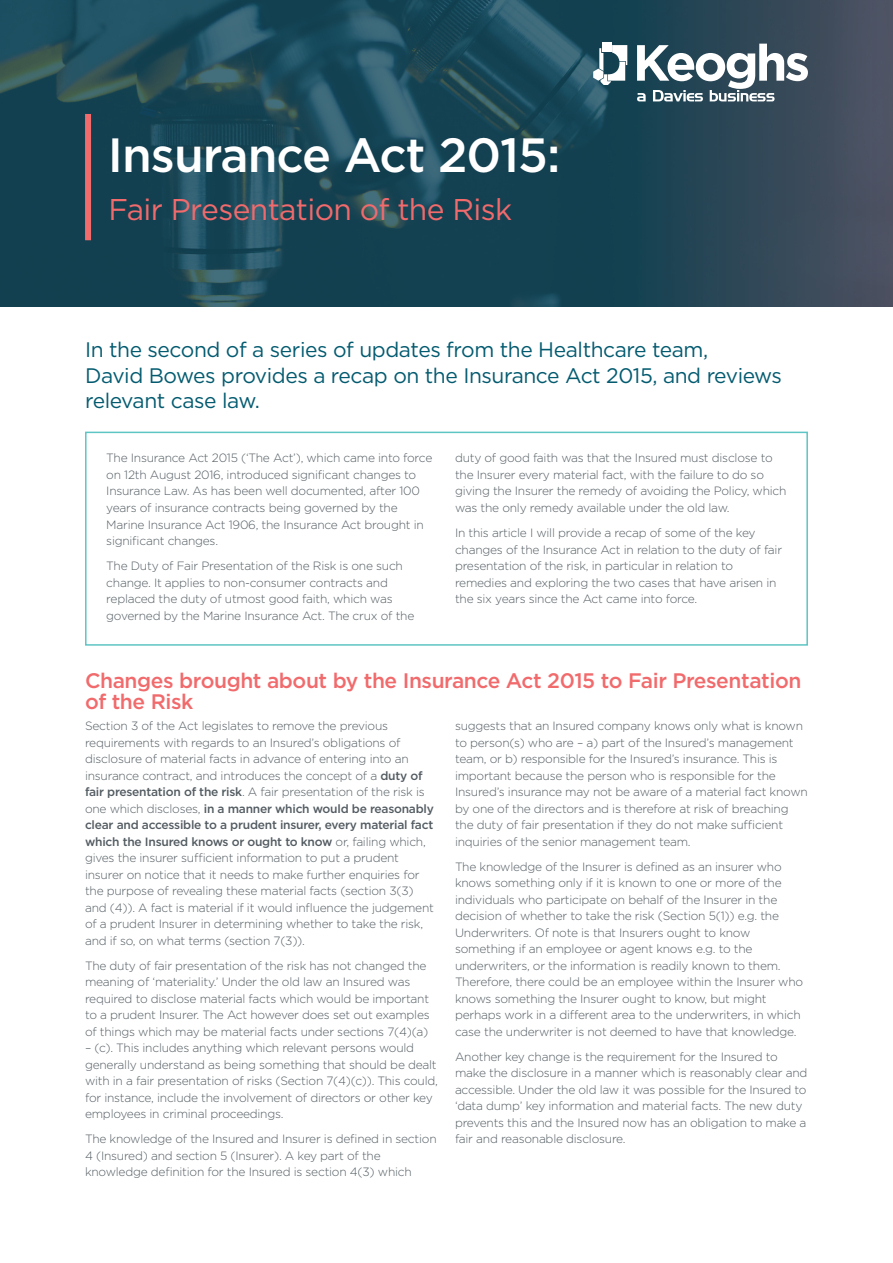
<style>
.page{position:relative;width:893px;height:1263px;background:#fff}
.page>*{position:absolute;margin:0;border:0;box-sizing:border-box;transform-origin:0 0}
.t1{font:500 48px "Gotham";letter-spacing:-.02em;color:#fff}
.t2{font:30px "Gotham";letter-spacing:-.02em;color:#f16a6c}
.t3{font:21px/25.5px "Gotham";letter-spacing:-.02em;color:#045b70}
.t4{font:500 21px/21px "Gotham";letter-spacing:-.02em;color:#f16a6c}
.t5{font:300 12px/16.5px "Gotham";letter-spacing:-.02em;color:#535c62}
.s1{font-weight:500}
</style>
<div class="page">
<svg style="left:0;top:0;width:893px;height:306px;background:#214857"></svg>
<div style="left:85px;top:432px;width:723px;height:214px;border:2px solid #5dc5c3"></div>
<svg style="left:593px;top:45px;width:34px;height:40px"></svg>
<div style="left:602px;top:43px;width:9px;height:9px;background:#fff"></div>
<svg style="left:637px;top:44px;width:171px;height:57px"></svg>
<div style="left:85px;top:114px;width:6px;height:126px;background:#f16a6c"></div>
<h1 class="t1" style="left:108px;top:124px;width:454px">Insurance Act 2015:</h1>
<h2 class="t2" style="left:109px;top:191px;width:405px">Fair Presentation of the Risk</h2>
<h3 class="t3" style="left:85px;top:336px;width:699px">In the second of a series of updates from the Healthcare team,<br>David Bowes provides a recap on the Insurance Act 2015, and reviews relevant case law.</h3>
<p class="t5" style="left:106px;top:450px;width:328px">The Insurance Act 2015 (‘The Act’), which came into force on 12th August 2016, introduced significant changes to Insurance Law. As has been well documented, after 100 years of insurance contracts being governed by the Marine Insurance Act 1906, the Insurance Act brought in significant changes.</p>
<p class="t5" style="left:106px;top:557px;width:310px">The Duty of Fair Presentation of the Risk is one such change. It applies to non-consumer contracts and replaced the duty of utmost good faith, which was governed by the Marine Insurance Act. The crux of the</p>
<p class="t5" style="left:455px;top:450px;width:333px">duty of good faith was that the Insured must disclose to the Insurer every material fact, with the failure to do so giving the Insurer the remedy of avoiding the Policy, which was the only remedy available under the old law.</p>
<p class="t5" style="left:455px;top:524px;width:329px">In this article I will provide a recap of some of the key changes of the Insurance Act in relation to the duty of fair presentation of the risk, in particular in relation to remedies and exploring the two cases that have arisen in the six years since the Act came into force.</p>
<h3 class="t4" style="left:85px;top:669px;width:718px">Changes brought about by the Insurance Act 2015 to Fair Presentation of the Risk</h3>
<p class="t5" style="left:85px;top:717px;width:350px">Section 3 of the Act legislates to remove the previous requirements with regards to an Insured’s obligations of disclosure of material facts in advance of entering into an insurance contract, and introduces the concept of a <span class="s1">duty of fair presentation of the risk</span>. A fair presentation of the risk is one which discloses, <span class="s1">in a manner which would be reasonably clear and accessible to a prudent insurer, every material fact which the Insured knows or ought to know</span> or, failing which, gives the insurer sufficient information to put a prudent insurer on notice that it needs to make further enquiries for the purpose of revealing these material facts (section 3(3) and (4)). A fact is material if it would influence the judgement of a prudent Insurer in determining whether to take the risk, and if so, on what terms (section 7(3)).</p>
<p class="t5" style="left:85px;top:957px;width:346px">The duty of fair presentation of the risk has not changed the meaning of ‘materiality.’ Under the old law an Insured was required to disclose material facts which would be important to a prudent Insurer. The Act however does set out examples of things which may be material facts under sections 7(4)(a)</p>
<p class="t5" style="left:85px;top:1039px;width:354px">– (c). This includes anything which relevant persons would generally understand as being something that should be dealt with in a fair presentation of risks (Section 7(4)(c)). This could, for instance, include the involvement of directors or other key employees in criminal proceedings.</p>
<p class="t5" style="left:85px;top:1131px;width:353px">The knowledge of the Insured and Insurer is defined in section<br>4 (Insured) and section 5 (Insurer). A key part of the knowledge definition for the Insured is section 4(3) which</p>
<p class="t5" style="left:455px;top:717px;width:354px">suggests that an Insured company knows only what is known to person(s) who are – a) part of the Insured’s management team, or b) responsible for the Insured’s insurance. This is important because the person who is responsible for the Insured’s insurance may not be aware of a material fact known by one of the directors and is therefore at risk of breaching the duty of fair presentation if they do not make sufficient inquiries of the senior management team.</p>
<p class="t5" style="left:455px;top:858px;width:350px">The knowledge of the Insurer is defined as an insurer who knows something only if it is known to one or more of the individuals who participate on behalf of the Insurer in the decision of whether to take the risk (Section 5(1)) e.g. the Underwriters. Of note is that Insurers ought to know something if an employee or agent knows e.g. to the underwriters, or the information is readily known to them.<br>Therefore, there could be an employee within the Insurer who knows something the Insurer ought to know, but might perhaps work in a different area to the underwriters, in which case the underwriter is not deemed to have that knowledge.</p>
<p class="t5" style="left:455px;top:1048px;width:354px">Another key change is the requirement for the Insured to make the disclosure in a manner which is reasonably clear and accessible. Under the old law it was possible for the Insured to ‘data dump’ key information and material facts. The new duty prevents this and the Insured now has an obligation to make a fair and reasonable disclosure.</p>
</div>
